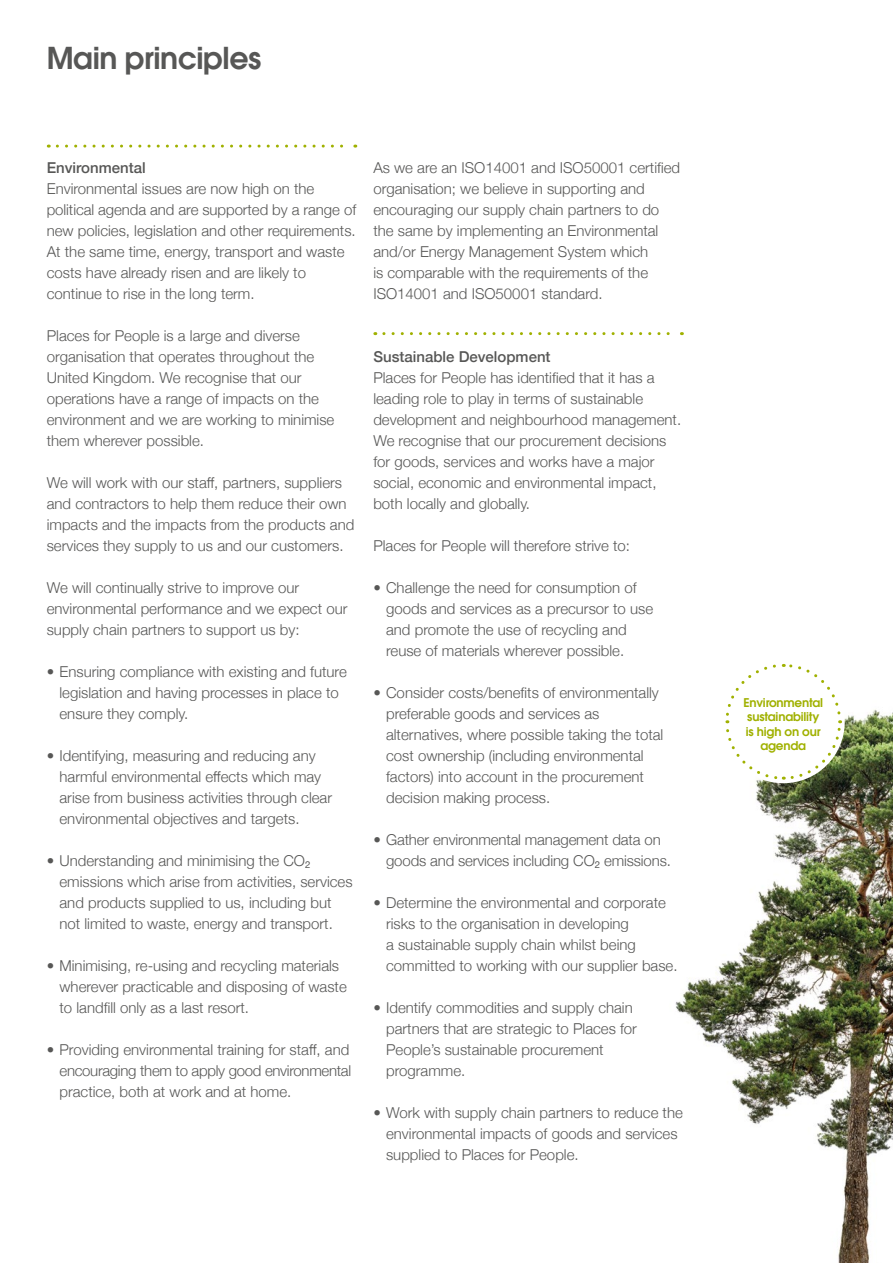
<style>
.page{position:relative;width:893px;height:1263px;background:#fff}
.page>*{position:absolute;margin:0;border:0;box-sizing:border-box;transform-origin:0 0}
.t1{font:600 30px "ITC Avant Garde Std";letter-spacing:-.015em;color:#575756}
.t2{font:300 15px/21px "Helvetica Neue";color:#575756}
.t3{font:500 15px "Helvetica Neue";color:#575756}
.t4{font:600 12px/14.4px "ITC Avant Garde Std";letter-spacing:-.015em;color:#a0b101;text-align:center}
</style>
<div class="page">
<img style="left:675px;top:709px;width:218px;height:554px">
<svg style="left:57px;top:145px;width:299px;height:3px"></svg>
<svg style="left:384px;top:332px;width:298px;height:3px"></svg>
<svg style="left:724px;top:664px;width:119px;height:117px"></svg>
<h1 class="t1" style="left:47px;top:38px;width:216px">Main principles</h1>
<p class="t3" style="left:47px;top:155px;width:100px">Environmental</p>
<p class="t2" style="left:47px;top:177px;width:311px">Environmental issues are now high on the political agenda and are supported by a range of new policies, legislation and other requirements.<br>At the same time, energy, transport and waste costs have already risen and are likely to continue to rise in the long term.</p>
<p class="t2" style="left:47px;top:324px;width:289px">Places for People is a large and diverse organisation that operates throughout the United Kingdom. We recognise that our operations have a range of impacts on the environment and we are working to minimise them wherever possible.</p>
<p class="t2" style="left:47px;top:471px;width:309px">We will work with our staff, partners, suppliers and contractors to help them reduce their own impacts and the impacts from the products and services they supply to us and our customers.</p>
<p class="t2" style="left:47px;top:576px;width:302px">We will continually strive to improve our environmental performance and we expect our supply chain partners to support us by:</p>
<p class="t2" style="left:60px;top:660px;width:289px;text-indent:-13px">• Ensuring compliance with existing and future legislation and having processes in place to ensure they comply.</p>
<p class="t2" style="left:60px;top:744px;width:274px;text-indent:-13px">• Identifying, measuring and reducing any harmful environmental effects which may arise from business activities through clear environmental objectives and targets.</p>
<p class="t2" style="left:60px;top:849px;width:295px;text-indent:-13px">• Understanding and minimising the CO<sub>2 </sub>emissions which arise from activities, services and products supplied to us, including but not limited to waste, energy and transport.</p>
<p class="t2" style="left:60px;top:954px;width:289px;text-indent:-13px">• Minimising, re-using and recycling materials wherever practicable and disposing of waste to landfill only as a last resort.</p>
<p class="t2" style="left:60px;top:1038px;width:293px;text-indent:-13px">• Providing environmental training for staff, and encouraging them to apply good environmental practice, both at work and at home.</p>
<p class="t2" style="left:373px;top:156px;width:308px">As we are an ISO14001 and ISO50001 certified organisation; we believe in supporting and encouraging our supply chain partners to do the same by implementing an Environmental and/or Energy Management System which<br>is comparable with the requirements of the ISO14001 and ISO50001 standard.</p>
<p class="t3" style="left:373px;top:344px;width:179px">Sustainable Development</p>
<p class="t2" style="left:373px;top:366px;width:309px">Places for People has identified that it has a leading role to play in terms of sustainable development and neighbourhood management.<br>We recognise that our procurement decisions for goods, services and works have a major social, economic and environmental impact, both locally and globally.</p>
<p class="t2" style="left:373px;top:534px;width:258px">Places for People will therefore strive to:</p>
<p class="t2" style="left:386px;top:576px;width:269px;text-indent:-13px">• Challenge the need for consumption of goods and services as a precursor to use and promote the use of recycling and reuse of materials wherever possible.</p>
<p class="t2" style="left:386px;top:681px;width:279px;text-indent:-13px">• Consider costs/benefits of environmentally preferable goods and services as alternatives, where possible taking the total cost ownership (including environmental factors) into account in the procurement decision making process.</p>
<p class="t2" style="left:386px;top:828px;width:286px;text-indent:-13px">• Gather environmental management data on goods and services including CO<sub>2</sub> emissions.</p>
<p class="t2" style="left:386px;top:891px;width:293px;text-indent:-13px">• Determine the environmental and corporate risks to the organisation in developing<br>a sustainable supply chain whilst being committed to working with our supplier base.</p>
<p class="t2" style="left:386px;top:996px;width:252px;text-indent:-13px">• Identify commodities and supply chain partners that are strategic to Places for<br>People’s sustainable procurement programme.</p>
<p class="t2" style="left:386px;top:1101px;width:298px;text-indent:-13px">• Work with supply chain partners to reduce the environmental impacts of goods and services supplied to Places for People.</p>
<p class="t4" style="left:743px;top:695px;width:81px">Environmental sustainability is high on our agenda</p>
</div>
